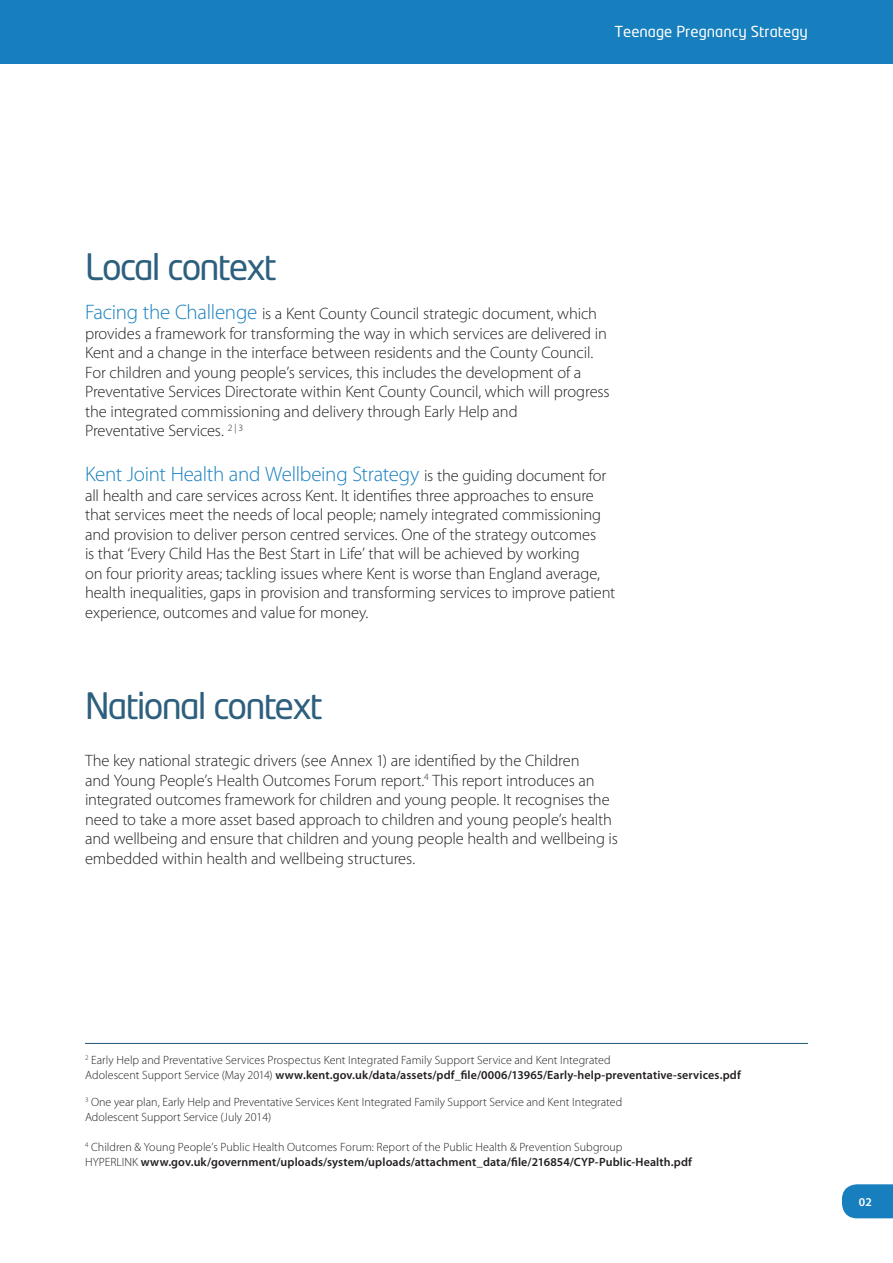
<style>
.page{position:relative;width:893px;height:1263px;background:#fff}
.page>*{position:absolute;margin:0;border:0;box-sizing:border-box;transform-origin:0 0}
.t1{font:36px "Neo Tech";letter-spacing:-.045em;color:#2d5f7e}
.t2{font:300 21px "Myriad Pro";letter-spacing:-.015em;color:#177fbe}
.t3{font:300 16.5px/19.5px "Myriad Pro";letter-spacing:-.01em;color:#231f20}
.t4{font:15px "Neo Tech";color:#fff}
.t5{font:300 12px/15px "Myriad Pro";color:#231f20}
.t6{font:600 12px "Myriad Pro";letter-spacing:.01em;color:#231f20}
.t7{font:600 12px "Myriad Pro";color:#fff}
.s1{font-size:21px;color:#177fbe}
.s2{font-size:16.5px;color:#231f20}
.s3{font-family:"Neo Sans Std"}
.s4{font-weight:300}
</style>
<div class="page">
<svg style="left:842px;top:1184px;width:51px;height:34px;background:#2486c1"></svg>
<div style="left:0;top:0;width:893px;height:64px;background:#177fbe"></div>
<hr style="left:85px;top:1043px;width:723px;height:1px;background:#2d5f7e">
<p class="t4" style="left:614px;top:24px;width:195px">Teenage Pregnancy Strategy</p>
<p class="t1" style="left:85px;top:249px;width:193px">Local context</p>
<p class="t3" style="left:85px;top:304px;width:526px"><span class="s1">Facing the Challenge</span> is a Kent County Council strategic document, which provides a framework for transforming the way in which services are delivered in Kent and a change in the interface between residents and the County Council.<br>For children and young people’s services, this includes the development of a Preventative Services Directorate within Kent County Council, which will progress the integrated commissioning and delivery through Early Help and</p>
<p class="t3" style="left:85px;top:421px;width:160px">Preventative Services. <sup>2</sup> <sup>|</sup> <sup>3</sup></p>
<p class="t2" style="left:85px;top:461px;width:523px">Kent Joint Health and Wellbeing Strategy <span class="s2">is the guiding document for</span></p>
<p class="t3" style="left:85px;top:485px;width:532px">all health and care services across Kent. It identifies three approaches to ensure that services meet the needs of local people; namely integrated commissioning and provision to deliver person centred services. One of the strategy outcomes<br>is that ‘Every Child Has the Best Start in Life’ that will be achieved by working<br>on four priority areas; tackling issues where Kent is worse than England average, health inequalities, gaps in provision and transforming services to improve patient experience, outcomes and value for money.</p>
<p class="t1" style="left:85px;top:688px;width:239px"><span class="s3">N</span>ational context</p>
<p class="t3" style="left:85px;top:751px;width:534px">The key national strategic drivers (see Annex 1) are identified by the Children<br>and Young People’s Health Outcomes Forum report.<sup>4</sup> This report introduces an integrated outcomes framework for children and young people. It recognises the need to take a more asset based approach to children and young people’s health and wellbeing and ensure that children and young people health and wellbeing is embedded within health and wellbeing structures.</p>
<p class="t5" style="left:85px;top:1052px;width:527px"><sup>2</sup> Early Help and Preventative Services Prospectus Kent Integrated Family Support Service and Kent Integrated</p>
<p class="t6" style="left:85px;top:1067px;width:657px"><span class="s4">Adolescent Support Service (May 2014)</span> www.kent.gov.uk/data/assets/pdf_file/0006/13965/Early-help-preventative-services.pdf</p>
<p class="t5" style="left:85px;top:1094px;width:539px"><sup>3</sup> One year plan, Early Help and Preventative Services Kent Integrated Family Support Service and Kent Integrated<br>Adolescent Support Service (July 2014)</p>
<p class="t5" style="left:85px;top:1139px;width:539px"><sup>4</sup> Children &amp; Young People’s Public Health Outcomes Forum: Report of the Public Health &amp; Prevention Subgroup</p>
<p class="t6" style="left:85px;top:1154px;width:608px"><span class="s4">HYPERLINK</span> www.gov.uk/government/uploads/system/uploads/attachment_data/file/216854/CYP-Public-Health.pdf</p>
<p class="t7" style="left:859px;top:1194px;width:14px">02</p>
</div>
